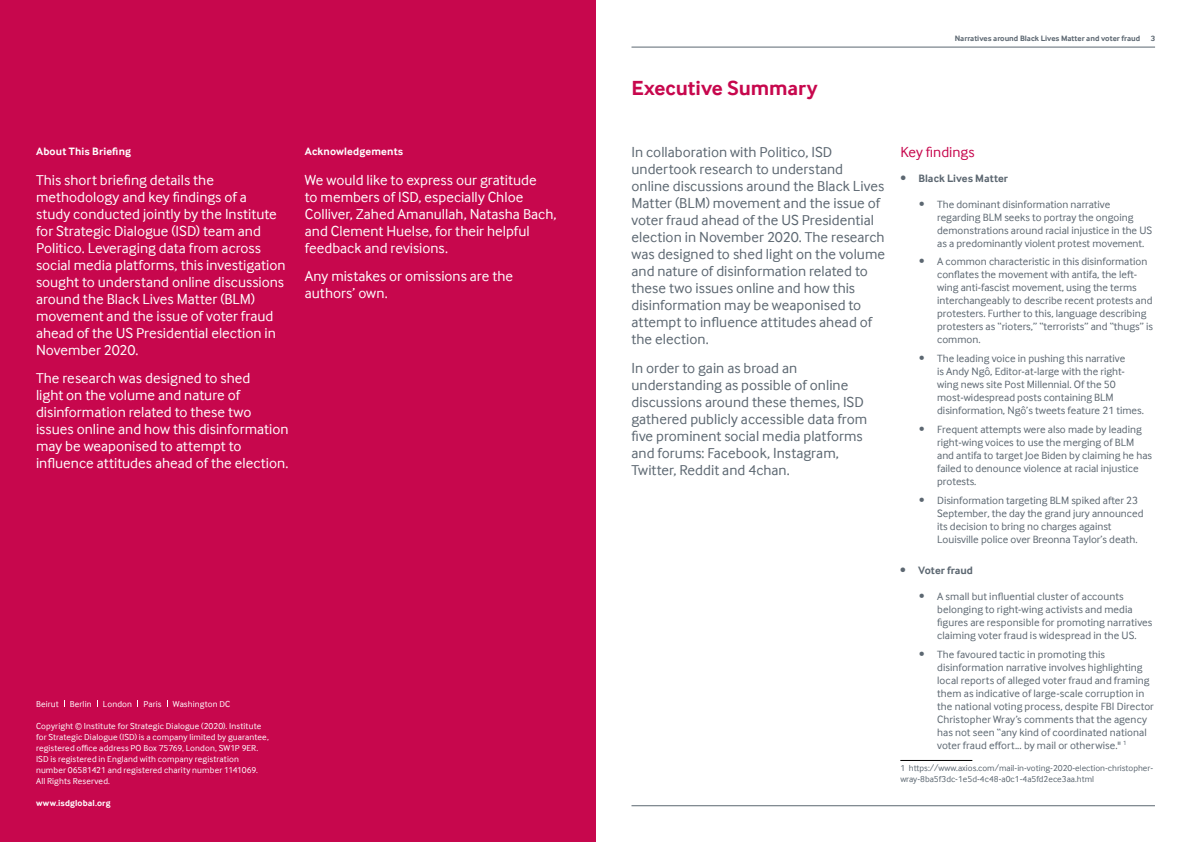
<style>
.page{position:relative;width:1191px;height:842px;background:#fff}
.page>*{position:absolute;margin:0;border:0;box-sizing:border-box;transform-origin:0 0}
.t1{font:700 21px "Interface Corp";letter-spacing:-.005em;color:#c7074d}
.t2{font:15px/17px "Interface Corp";color:#fff}
.t3{font:15px/17px "Interface Corp";color:#5c6771}
.t4{font:15px "Interface Corp";color:#c7074d}
.t5{font:11px/13px "Interface Corp";color:#5c6771}
.t6{font:700 11px "Interface Corp";letter-spacing:.015em;color:#fff}
.t7{font:700 11px "Interface Corp";color:#5c6771}
.t8{font:9px/11px "Interface Corp";letter-spacing:.015em;color:#fff}
.t9{font:9px/11px "Interface Corp";color:#5c6771}
.t10{font:700 9px "Interface Corp";letter-spacing:.01em;color:#fff}
.t11{font:700 8px "Interface Corp";color:#5c6771}
</style>
<div class="page">
<div style="left:0;top:0;width:595px;height:842px;background:#c7074d"></div>
<hr style="left:631px;top:47px;width:524px;height:1px;background:#5c6771">
<hr style="left:631px;top:805px;width:524px;height:1px;background:#5c6771">
<hr style="left:900px;top:760px;width:72px;height:1px;background:#000">
<p class="t6" style="left:36px;top:145px;width:97px">About This Briefing</p>
<p class="t2" style="left:36px;top:171px;width:251px">This short briefing details the methodology and key findings of a<br>study conducted jointly by the Institute for Strategic Dialogue (ISD) team and Politico. Leveraging data from across social media platforms, this investigation sought to understand online discussions around the Black Lives Matter (BLM) movement and the issue of voter fraud ahead of the US Presidential election in November 2020.</p>
<h2 class="t2" style="left:36px;top:369px;width:254px">The research was designed to shed<br>light on the volume and nature of disinformation related to these two issues online and how this disinformation may be weaponised to attempt to influence attitudes ahead of the election.</h2>
<p class="t6" style="left:305px;top:145px;width:100px">Acknowledgements</p>
<h2 class="t2" style="left:305px;top:171px;width:253px">We would like to express our gratitude<br>to members of ISD, especially Chloe Colliver, Zahed Amanullah, Natasha Bach, and Clement Huelse, for their helpful feedback and revisions.</h2>
<h2 class="t2" style="left:305px;top:267px;width:210px">Any mistakes or omissions are the authors’ own.</h2>
<p class="t8" style="left:36px;top:698px;width:57px">Beirut Berlin</p>
<p class="t8" style="left:103px;top:698px;width:31px">London</p>
<p class="t8" style="left:143px;top:698px;width:20px">Paris</p>
<p class="t8" style="left:173px;top:698px;width:59px">Washington DC</p>
<p class="t8" style="left:36px;top:720px;width:234px">Copyright © Institute for Strategic Dialogue (2020). Institute for Strategic Dialogue (ISD) is a company limited by guarantee, registered office address PO Box 75769, London, SW1P 9ER.<br>ISD is registered in England with company registration number 06581421 and registered charity number 1141069.<br>All Rights Reserved.</p>
<p class="t10" style="left:36px;top:798px;width:76px">www.isdglobal.org</p>
<h1 class="t1" style="left:631px;top:76px;width:188px">Executive Summary</h1>
<p class="t11" style="left:954px;top:34px;width:187px">Narratives around Black Lives Matter and voter fraud</p>
<p class="t11" style="left:1150px;top:34px;width:6px">3</p>
<p class="t3" style="left:631px;top:144px;width:255px">In collaboration with Politico, ISD undertook research to understand online discussions around the Black Lives Matter (BLM) movement and the issue of voter fraud ahead of the US Presidential election in November 2020. The research was designed to shed light on the volume and nature of disinformation related to these two issues online and how this disinformation may be weaponised to attempt to influence attitudes ahead of the election.</p>
<p class="t3" style="left:631px;top:359px;width:237px">In order to gain as broad an understanding as possible of online discussions around these themes, ISD gathered publicly accessible data from five prominent social media platforms and forums: Facebook, Instagram, Twitter, Reddit and 4chan.</p>
<h2 class="t4" style="left:900px;top:144px;width:76px">Key findings</h2>
<p class="t7" style="left:900px;top:172px;width:109px">• Black Lives Matter</p>
<p class="t5" style="left:937px;top:198px;width:216px;text-indent:-18px">• The dominant disinformation narrative regarding BLM seeks to portray the ongoing demonstrations around racial injustice in the US as a predominantly violent protest movement.</p>
<p class="t5" style="left:937px;top:255px;width:217px;text-indent:-18px">• A common characteristic in this disinformation conflates the movement with antifa, the left&shy;wing anti-fascist movement, using the terms interchangeably to describe recent protests and protesters. Further to this, language describing protesters as “rioters,” “terrorists” and “thugs” is common.</p>
<p class="t5" style="left:937px;top:352px;width:208px;text-indent:-18px">• The leading voice in pushing this narrative<br>is Andy Ngô, Editor-at-large with the right&shy;wing news site Post Millennial. Of the 50 most-widespread posts containing BLM disinformation, Ngô’s tweets feature 21 times.</p>
<p class="t5" style="left:937px;top:423px;width:216px;text-indent:-18px">• Frequent attempts were also made by leading right-wing voices to use the merging of BLM and antifa to target Joe Biden by claiming he has failed to denounce violence at racial injustice protests.</p>
<p class="t5" style="left:937px;top:493px;width:208px;text-indent:-18px">• Disinformation targeting BLM spiked after 23<br>September, the day the grand jury announced its decision to bring no charges against Louisville police over Breonna Taylor’s death.</p>
<p class="t7" style="left:900px;top:564px;width:74px">• Voter fraud</p>
<p class="t5" style="left:937px;top:590px;width:217px;text-indent:-18px">• A small but influential cluster of accounts belonging to right-wing activists and media figures are responsible for promoting narratives claiming voter fraud is widespread in the US.</p>
<p class="t5" style="left:937px;top:648px;width:218px;text-indent:-18px">• The favoured tactic in promoting this disinformation narrative involves highlighting local reports of alleged voter fraud and framing them as indicative of large-scale corruption in the national voting process, despite FBI Director Christopher Wray’s comments that the agency has not seen “any kind of coordinated national voter fraud effort... by mail or otherwise." <sup>1</sup></p>
<p class="t9" style="left:900px;top:763px;width:254px">1 https://www.axios.com/mail-in-voting-2020-election-christopher&shy;wray-8ba5f3dc-1e5d-4c48-a0c1-4a5fd2ece3aa.html</p>
</div>
